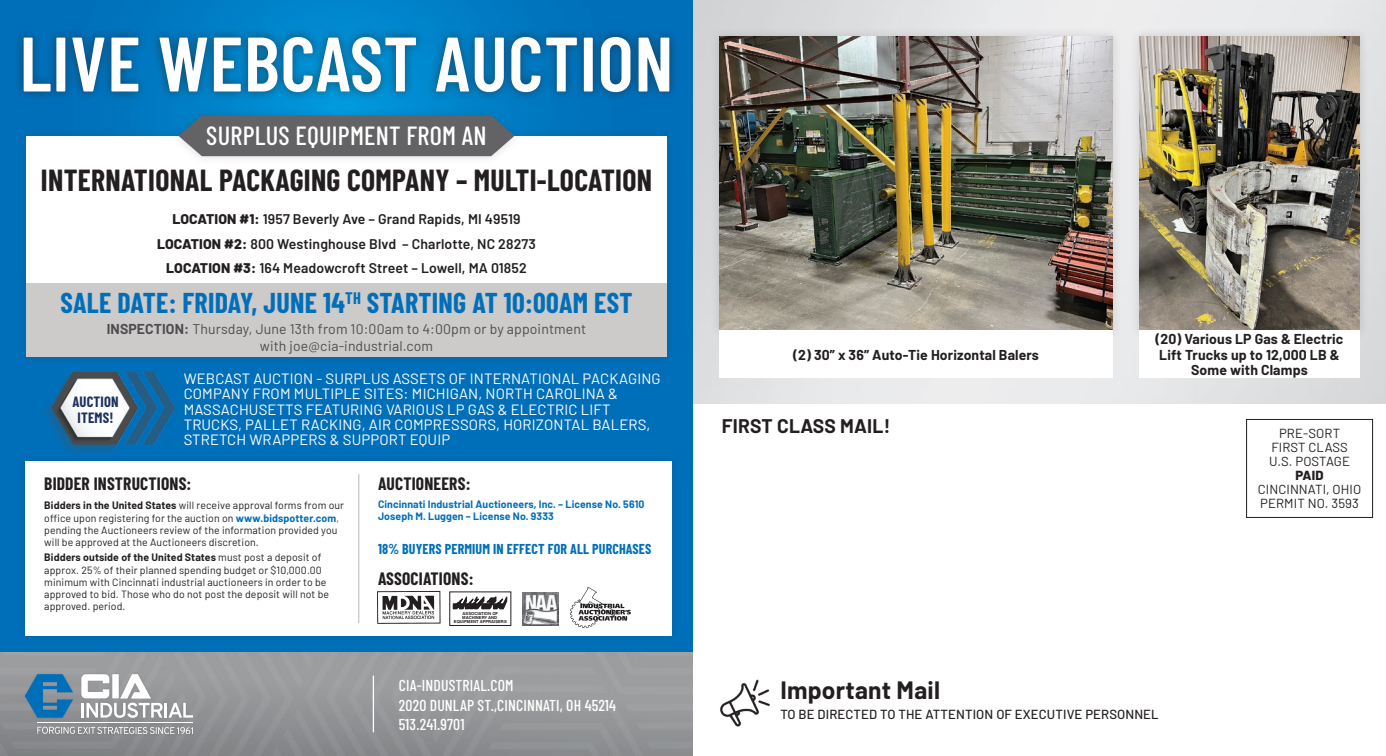
<style>
.page{position:relative;width:1386px;height:756px;background:#fff}
.page>*{position:absolute;margin:0;border:0;box-sizing:border-box;transform-origin:0 0}
.t1{font:600 77px "Barlow Condensed";letter-spacing:.01em;color:#fff}
.t2{font:700 29.75px "Barlow Condensed";letter-spacing:.01em;color:#231f20}
.t3{font:700 28px "Barlow Condensed";letter-spacing:.01em;color:#006fba}
.t4{font:500 26.25px "Barlow Condensed";letter-spacing:.01em;color:#fff}
.t5{font:700 24.5px "Barlow";letter-spacing:.01em;color:#231f20}
.t6{font:700 19.25px "Barlow";letter-spacing:.01em;color:#231f20}
.t7{font:700 17.5px "Barlow Condensed";letter-spacing:.01em;color:#231f20}
.t8{font:500 15.75px "Barlow Condensed";letter-spacing:.01em;color:#fff}
.t9{font:14.88px/15.2px "Barlow";letter-spacing:.01em;color:#fff}
.t10{font:700 14.53px "Barlow Condensed";letter-spacing:.01em;color:#1f325e}
.t11{font:600 14px "Barlow";letter-spacing:.01em;color:#231f20}
.t12{font:700 14px/15.8px "Barlow";letter-spacing:.01em;color:#231f20;text-align:center}
.t13{font:14px "Barlow";letter-spacing:.01em;color:#4d4d4f}
.t14{font:700 14px "Barlow Condensed";letter-spacing:.01em;color:#006fba}
.t15{font:13.12px "Barlow";letter-spacing:.01em;color:#231f20}
.t16{font:500 13.12px "Barlow";letter-spacing:.01em;color:#231f20}
.t17{font:800 13.12px "Barlow";color:#231f20}
.t18{font:10.5px/12.2px "Barlow";letter-spacing:.01em;color:#231f20}
.t19{font:700 10.5px "Barlow";letter-spacing:.01em;color:#006fba}
.t20{font:700 4.2px/4px "Helvetica";color:#231f20;text-align:center}
.s1{font-weight:800}
.s2{font-weight:700}
.s3{font-weight:700;color:#006fba}
.s4{color:#4d4d4f}
</style>
<div class="page">
<div style="left:0;top:0;width:1386px;height:656px;background:#006fba"></div>
<img style="left:154px;top:0;width:376px;height:127px">
<div style="left:693px;top:402px;width:693px;height:354px;background:#fff"></div>
<div style="left:17px;top:127px;width:659px;height:239px;background:#006db6"></div>
<div style="left:26px;top:136px;width:641px;height:221px;background:#fff"></div>
<div style="left:15px;top:452px;width:666px;height:192px;background:#006cb5"></div>
<div style="left:25px;top:461px;width:646px;height:174px;background:#fff"></div>
<div style="left:26px;top:284px;width:641px;height:73px;background:#cdcaca"></div>
<div style="left:14px;top:27px;width:665px;height:75px;background:#231f20;opacity:.56"></div>
<div style="left:170px;top:106px;width:353px;height:60px;background:#231f20;opacity:.15"></div>
<svg style="left:178px;top:116px;width:336px;height:40px"></svg>
<div style="left:1246px;top:419px;width:127px;height:99px;border:1px solid #231f20"></div>
<img style="left:720px;top:679px;width:50px;height:48px">
<img style="left:693px;top:0;width:693px;height:403px">
<img style="left:0;top:653px;width:693px;height:103px">
<hr style="left:373px;top:676px;width:1px;height:56px;background:#fff">
<div style="left:23px;top:672px;width:172px;height:64px;background:#231f20;opacity:.1"></div>
<svg style="left:25px;top:674px;width:48px;height:44px"></svg>
<svg style="left:81px;top:674px;width:112px;height:44px"></svg>
<svg style="left:37px;top:727px;width:156px;height:7px"></svg>
<hr style="left:37px;top:723px;width:156px;height:1px;background:#fff">
<img style="left:45px;top:373px;width:130px;height:78px">
<hr style="left:358px;top:474px;width:1px;height:149px;background:#c7c8ca">
<div style="left:710px;top:27px;width:412px;height:313px;background:#231f20;opacity:.15"></div>
<img style="left:719px;top:37px;width:394px;height:294px">
<div style="left:1130px;top:27px;width:240px;height:313px;background:#231f20;opacity:.15"></div>
<img style="left:1139px;top:37px;width:221px;height:294px">
<div style="left:719px;top:331px;width:394px;height:47px;background:#fff"></div>
<div style="left:1139px;top:331px;width:221px;height:47px;background:#fff"></div>
<img style="left:377px;top:591px;width:64px;height:33px">
<img style="left:522px;top:592px;width:36px;height:34px">
<img style="left:570px;top:586px;width:61px;height:42px">
<svg style="left:453px;top:597px;width:54px;height:12px"></svg>
<div style="left:449px;top:592px;width:62px;height:34px;border:1px solid #231f20"></div>
<p class="t1" style="left:20px;top:9px;width:655px">LIVE WEBCAST AUCTION</p>
<p class="t4" style="left:206px;top:117px;width:282px">SURPLUS EQUIPMENT FROM AN</p>
<p class="t2" style="left:41px;top:159px;width:613px">INTERNATIONAL PACKAGING COMPANY – MULTI-LOCATION</p>
<p class="t11" style="left:172px;top:209px;width:350px"><span class="s1">LOCATION #1:</span> 1957 Beverly Ave – Grand Rapids, MI 49519</p>
<p class="t11" style="left:157px;top:233px;width:380px"><span class="s1">LOCATION #2:</span> 800 Westinghouse Blvd – Charlotte, NC 28273</p>
<p class="t11" style="left:166px;top:258px;width:362px"><span class="s1">LOCATION #3:</span> 164 Meadowcroft Street – Lowell, MA 01852</p>
<p class="t3" style="left:60px;top:283px;width:574px">SALE DATE: FRIDAY, JUNE 14<sup>TH</sup> STARTING AT 10:00AM EST</p>
<p class="t13" style="left:107px;top:319px;width:481px"><span class="s2">INSPECTION:</span> Thursday, June 13th from 10:00am to 4:00pm or by appointment</p>
<p class="t13" style="left:260px;top:336px;width:175px">with joe@cia-industrial.com</p>
<p class="t9" style="left:184px;top:370px;width:478px">WEBCAST AUCTION - SURPLUS ASSETS OF INTERNATIONAL PACKAGING COMPANY FROM MULTIPLE SITES: MICHIGAN, NORTH CAROLINA &amp; MASSACHUSETTS FEATURING VARIOUS LP GAS &amp; ELECTRIC LIFT TRUCKS, PALLET RACKING, AIR COMPRESSORS, HORIZONTAL BALERS, STRETCH WRAPPERS &amp; SUPPORT EQUIP</p>
<p class="t10" style="left:72px;top:391px;width:48px">AUCTION</p>
<p class="t10" style="left:78px;top:407px;width:37px">ITEMS!</p>
<p class="t7" style="left:44px;top:471px;width:149px">BIDDER INSTRUCTIONS:</p>
<p class="t18" style="left:44px;top:499px;width:301px"><span class="s2">Bidders in the United States</span> will receive approval forms from our office upon registering for the auction on <span class="s3">www.bidspotter.com</span><span class="s4">, </span>pending the Auctioneers review of the information provided you will be approved at the Auctioneers discretion.</p>
<p class="t18" style="left:44px;top:551px;width:286px"><span class="s2">Bidders outside of the United States</span> must post a deposit of approx. 25% of their planned spending budget or $10,000.00 minimum with Cincinnati industrial auctioneers in order to be approved to bid. Those who do not post the deposit will not be approved. period.</p>
<p class="t7" style="left:378px;top:471px;width:94px">AUCTIONEERS:</p>
<p class="t19" style="left:378px;top:496px;width:268px">Cincinnati Industrial Auctioneers, Inc. – License No. 5610</p>
<p class="t19" style="left:378px;top:508px;width:177px">Joseph M. Luggen – License No. 9333</p>
<p class="t14" style="left:378px;top:539px;width:275px">18% BUYERS PERMIUM IN EFFECT FOR ALL PURCHASES</p>
<p class="t7" style="left:378px;top:566px;width:97px">ASSOCIATIONS:</p>
<p class="t20" style="left:454px;top:612px;width:54px">ASSOCIATION OF<br>MACHINERY AND<br>EQUIPMENT APPRAISERS</p>
<p class="t8" style="left:399px;top:674px;width:116px">CIA-INDUSTRIAL.COM</p>
<p class="t8" style="left:399px;top:694px;width:219px">2020 DUNLAP ST.,CINCINNATI, OH 45214</p>
<p class="t8" style="left:399px;top:713px;width:67px">513.241.9701</p>
<p class="t12" style="left:793px;top:346px;width:247px">(2) 30” x 36” Auto-Tie Horizontal Balers</p>
<p class="t6" style="left:722px;top:412px;width:170px">FIRST CLASS MAIL!</p>
<p class="t12" style="left:1156px;top:330px;width:189px">(20) Various LP Gas &amp; Electric<br>Lift Trucks up to 12,000 LB &amp;<br>Some with Clamps</p>
<p class="t15" style="left:1279px;top:424px;width:63px">PRE-SORT</p>
<p class="t15" style="left:1271px;top:438px;width:78px">FIRST CLASS</p>
<p class="t15" style="left:1269px;top:452px;width:83px">U.S. POSTAGE</p>
<p class="t17" style="left:1296px;top:466px;width:30px">PAID</p>
<p class="t15" style="left:1258px;top:480px;width:105px">CINCINNATI, OHIO</p>
<p class="t15" style="left:1260px;top:494px;width:100px">PERMIT NO. 3593</p>
<p class="t5" style="left:780px;top:672px;width:161px">Important Mail</p>
<p class="t16" style="left:780px;top:704px;width:380px">TO BE DIRECTED TO THE ATTENTION OF EXECUTIVE PERSONNEL</p>
</div>
